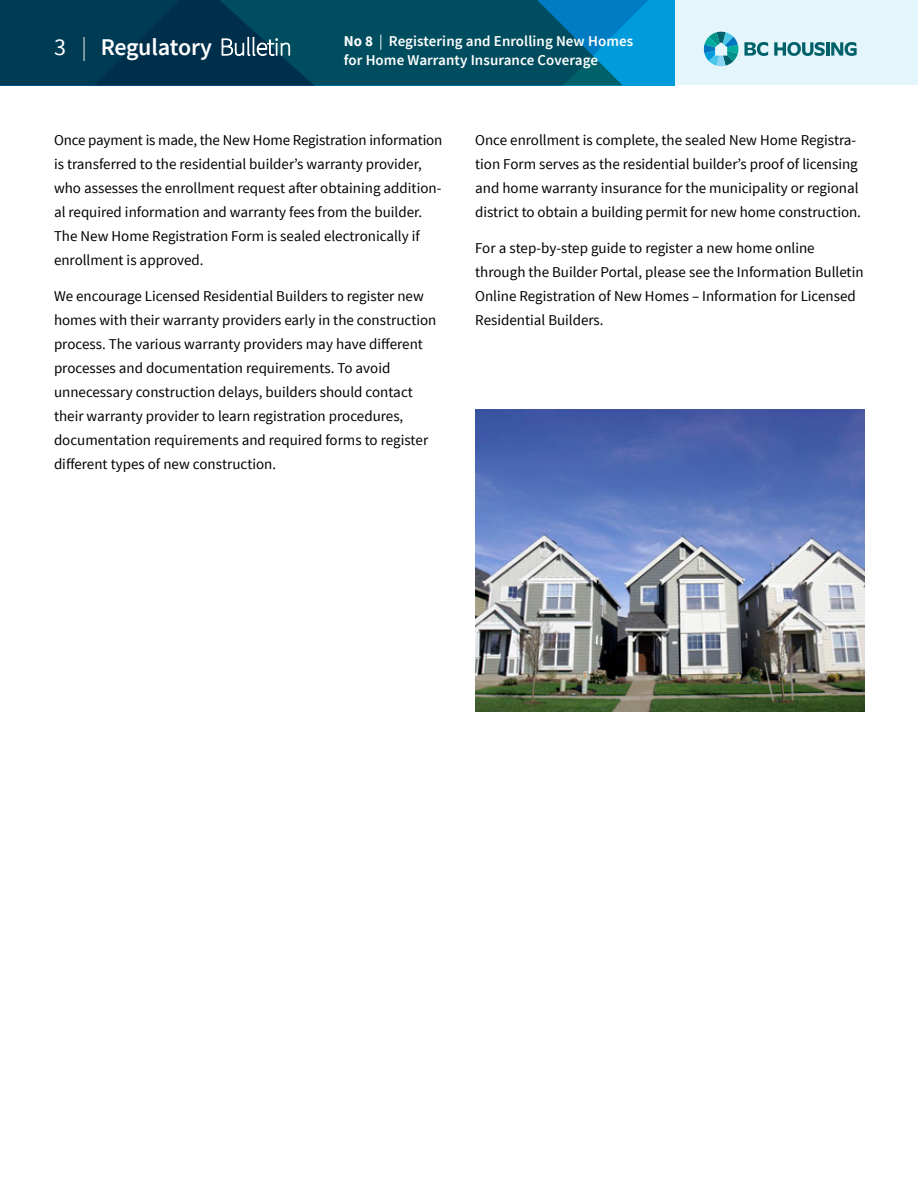
<style>
.page{position:relative;width:918px;height:1188px;background:#fff}
.page>*{position:absolute;margin:0;border:0;box-sizing:border-box;transform-origin:0 0}
.t1{font:600 24px "Source Sans Pro";letter-spacing:-.01em;color:#fff}
.t2{font:15px/24px "Source Sans Pro";color:#000}
.t3{font:600 15px/18.9px "Source Sans Pro";letter-spacing:.005em;color:#fff}
.s1{font-weight:400}
.s2{font-weight:300}
.s3{font-weight:700}
</style>
<div class="page">
<div style="left:675px;top:0;width:243px;height:85px;background:#e4f5fb"></div>
<svg style="left:334px;top:0;width:341px;height:85px;background:#00607f"></svg>
<svg style="left:703px;top:31px;width:154px;height:36px"></svg>
<svg style="left:0;top:0;width:334px;height:85px;background:#033c55"></svg>
<img style="left:475px;top:410px;width:389px;height:301px">
<h1 class="t1" style="left:54px;top:32px;width:159px"><span class="s1">3</span> <span class="s2">|</span> Regulatory</h1>
<p class="t3" style="left:344px;top:32px;width:291px"><span class="s3">No 8</span> <span class="s1">|</span> Registering and Enrolling New Homes for Home Warranty Insurance Coverage</p>
<p class="t2" style="left:54px;top:128px;width:390px">Once payment is made, the New Home Registration information is transferred to the residential builder’s warranty provider, who assesses the enrollment request after obtaining addition&shy;al required information and warranty fees from the builder.<br>The New Home Registration Form is sealed electronically if enrollment is approved.</p>
<p class="t2" style="left:54px;top:284px;width:384px">We encourage Licensed Residential Builders to register new homes with their warranty providers early in the construction process. The various warranty providers may have different processes and documentation requirements. To avoid unnecessary construction delays, builders should contact their warranty provider to learn registration procedures, documentation requirements and required forms to register different types of new construction.</p>
<p class="t2" style="left:475px;top:128px;width:387px">Once enrollment is complete, the sealed New Home Registra&shy;tion Form serves as the residential builder’s proof of licensing and home warranty insurance for the municipality or regional district to obtain a building permit for new home construction.</p>
<p class="t2" style="left:475px;top:236px;width:390px">For a step-by-step guide to register a new home online through the Builder Portal, please see the Information Bulletin Online Registration of New Homes – Information for Licensed Residential Builders.</p>
</div>
